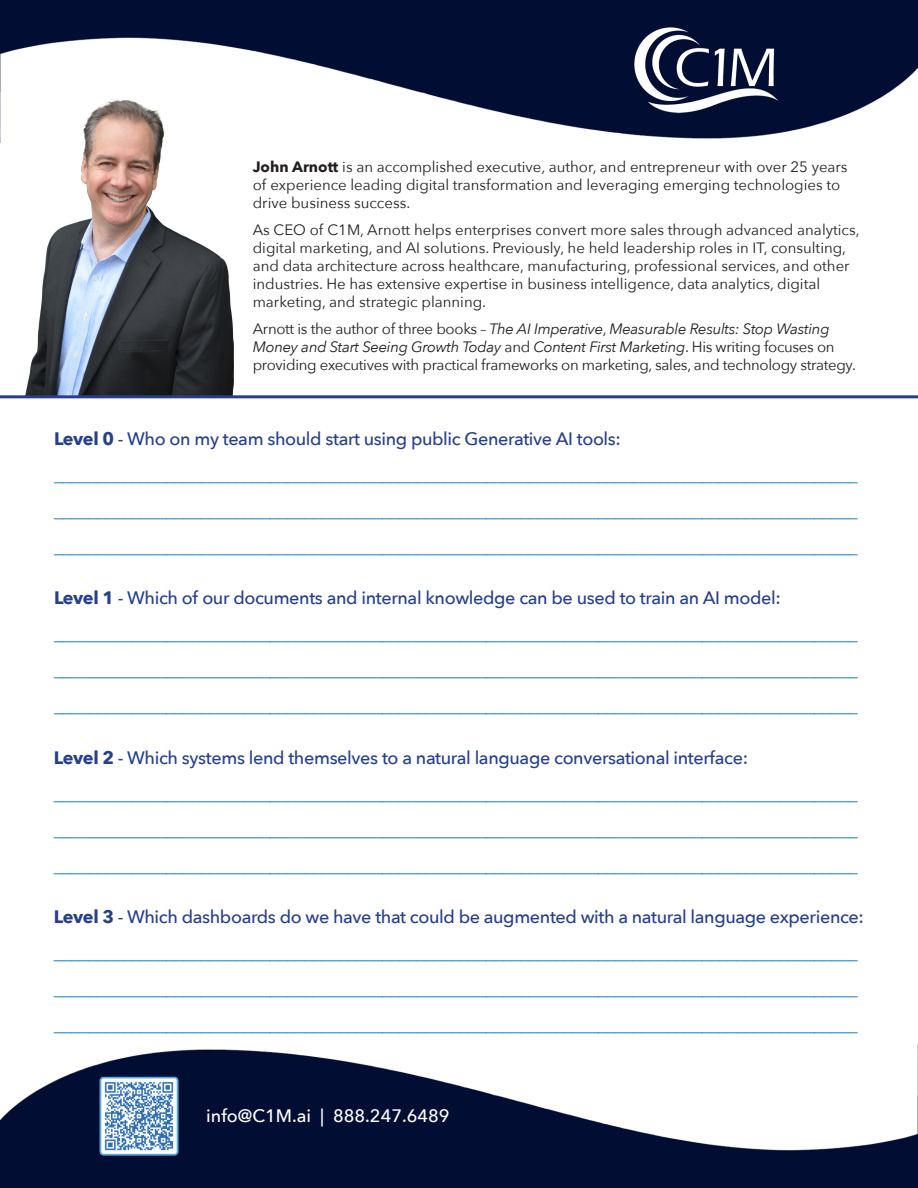
<style>
.page{position:relative;width:918px;height:1188px;background:#fff}
.page>*{position:absolute;margin:0;border:0;box-sizing:border-box;transform-origin:0 0}
.t1{font:18px "Avenir Next";color:#0071bc}
.t2{font:500 18px "Avenir Next";letter-spacing:-.02em;color:#253f8e}
.t3{font:500 18px "Avenir Next";color:#fff}
.t4{font:15px/18px "Avenir Next";color:#231f20}
.t5{font:15px/18px "Avenir Next";letter-spacing:-.02em;color:#231f20}
.s1{font-weight:700}
.s2{font-style:italic}
</style>
<div class="page">
<img style="left:0;top:0;width:918px;height:143px">
<img style="left:24px;top:97px;width:209px;height:298px">
<img style="left:625px;top:26px;width:154px;height:92px">
<img style="left:0;top:1045px;width:918px;height:143px">
<img style="left:95px;top:1071px;width:89px;height:89px">
<hr style="left:0;top:395px;width:918px;height:3px;background:#253f8e">
<p class="t4" style="left:253px;top:157px;width:596px"><span class="s1">John Arnott</span> is an accomplished executive, author, and entrepreneur with over 25 years of experience leading digital transformation and leveraging emerging technologies to drive business success.</p>
<p class="t4" style="left:253px;top:220px;width:608px">As CEO of C1M, Arnott helps enterprises convert more sales through advanced analytics, digital marketing, and AI solutions. Previously, he held leadership roles in IT, consulting, and data architecture across healthcare, manufacturing, professional services, and other industries. He has extensive expertise in business intelligence, data analytics, digital marketing, and strategic planning.</p>
<p class="t5" style="left:253px;top:319px;width:605px">Arnott is the author of three books – <span class="s2">The AI Imperative</span>, <span class="s2">Measurable Results: Stop Wasting<br>Money and Start Seeing Growth Today</span> and <span class="s2">Content First Marketing</span>. His writing focuses on providing executives with practical frameworks on marketing, sales, and technology strategy.</p>
<p class="t2" style="left:54px;top:423px;width:569px"><span class="s1">Level 0</span> - Who on my team should start using public Generative AI tools:</p>
<p class="t1" style="left:54px;top:459px;width:805px">_____________________________________________________________________________________________</p>
<p class="t1" style="left:54px;top:495px;width:805px">_____________________________________________________________________________________________</p>
<p class="t1" style="left:54px;top:531px;width:805px">_____________________________________________________________________________________________</p>
<p class="t2" style="left:54px;top:583px;width:728px"><span class="s1">Level 1</span> - Which of our documents and internal knowledge can be used to train an AI model:</p>
<p class="t1" style="left:54px;top:619px;width:805px">_____________________________________________________________________________________________</p>
<p class="t1" style="left:54px;top:655px;width:805px">_____________________________________________________________________________________________</p>
<p class="t1" style="left:54px;top:691px;width:805px">_____________________________________________________________________________________________</p>
<p class="t2" style="left:54px;top:742px;width:696px"><span class="s1">Level 2</span> - Which systems lend themselves to a natural language conversational interface:</p>
<p class="t1" style="left:54px;top:778px;width:805px">_____________________________________________________________________________________________</p>
<p class="t1" style="left:54px;top:814px;width:805px">_____________________________________________________________________________________________</p>
<p class="t1" style="left:54px;top:850px;width:805px">_____________________________________________________________________________________________</p>
<p class="t2" style="left:54px;top:902px;width:812px"><span class="s1">Level 3</span> - Which dashboards do we have that could be augmented with a natural language experience:</p>
<p class="t1" style="left:54px;top:938px;width:805px">_____________________________________________________________________________________________</p>
<p class="t1" style="left:54px;top:974px;width:805px">_____________________________________________________________________________________________</p>
<p class="t1" style="left:54px;top:1010px;width:805px">_____________________________________________________________________________________________</p>
<p class="t3" style="left:206px;top:1100px;width:245px">info@C1M.ai | 888.247.6489</p>
</div>
